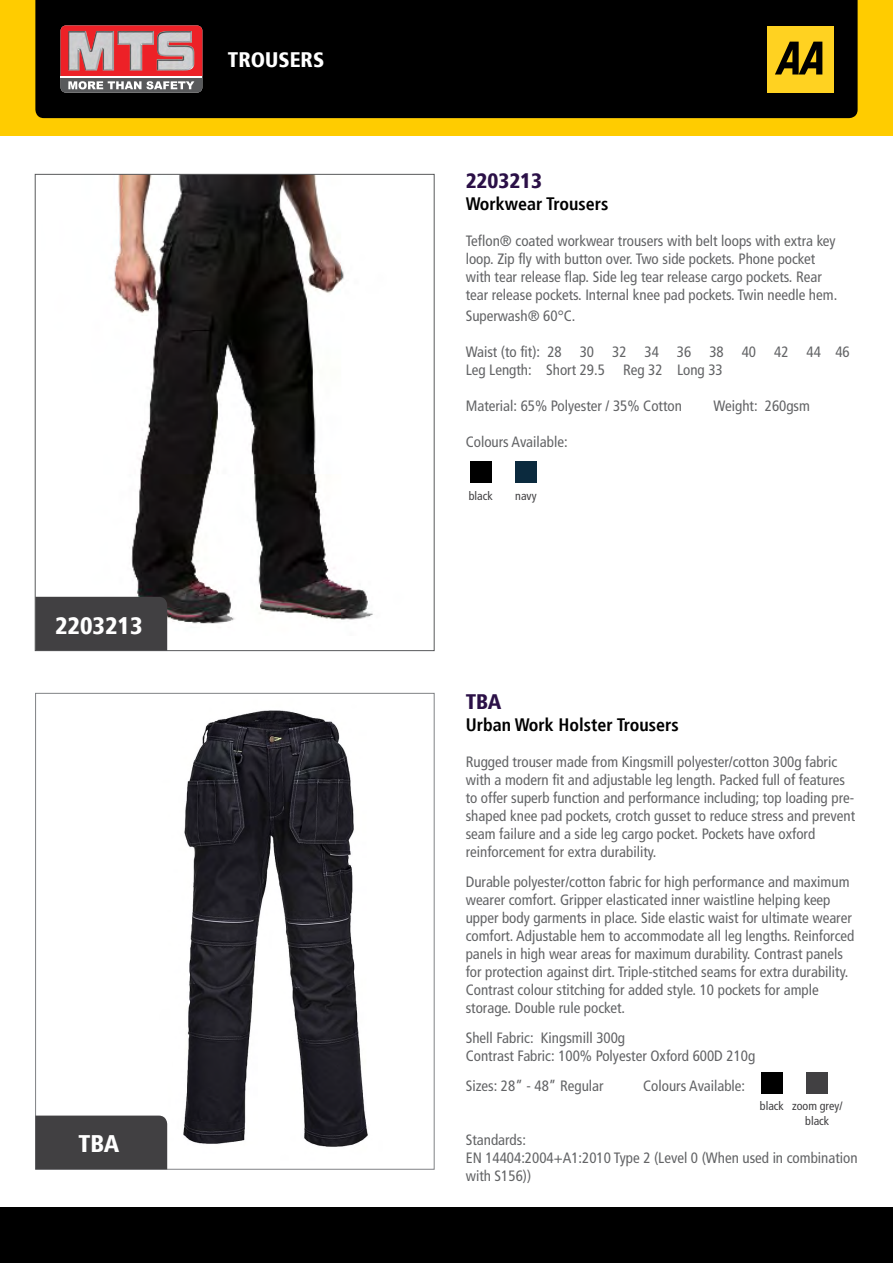
<style>
.page{position:relative;width:893px;height:1263px;background:#fff}
.page>*{position:absolute;margin:0;border:0;box-sizing:border-box;transform-origin:0 0}
.t1{font:900 condensed 24px "Frutiger";color:#fff}
.t2{font:900 condensed 21px "Frutiger";color:#2b1047}
.t3{font:900 condensed 21px "Frutiger";color:#fff}
.t4{font:700 condensed 18px "Frutiger";color:#000}
.t5{font:condensed 15px/18px "Frutiger LT";color:#636466}
.t6{font:condensed 12px/15px "Frutiger LT";color:#414042;text-align:center}
</style>
<div class="page">
<div style="left:0;top:0;width:893px;height:136px;background:#fc0"></div>
<div style="left:35px;top:0;width:823px;height:118px;background:#000"></div>
<div style="left:0;top:1208px;width:893px;height:55px;background:#000"></div>
<div style="left:767px;top:26px;width:66px;height:66px;background:#ffd221"></div>
<svg style="left:775px;top:42px;width:47px;height:33px"></svg>
<svg style="left:61px;top:26px;width:141px;height:67px;background:#b95155"></svg>
<img style="left:117px;top:31px;width:37px;height:40px">
<img style="left:157px;top:31px;width:37px;height:40px">
<img style="left:68px;top:31px;width:46px;height:40px">
<hr style="left:61px;top:76px;width:141px;height:2px;background:#fff">
<img style="left:41px;top:176px;width:332px;height:459px">
<img style="left:167px;top:710px;width:201px;height:450px">
<div style="left:35px;top:1115px;width:132px;height:54px;background:#414042"></div>
<div style="left:35px;top:597px;width:132px;height:54px;background:#414042"></div>
<div style="left:470px;top:461px;width:21px;height:21px;background:#000"></div>
<div style="left:515px;top:461px;width:22px;height:21px;background:#0b2a3e"></div>
<div style="left:761px;top:1072px;width:21px;height:21px;background:#000"></div>
<div style="left:806px;top:1072px;width:22px;height:21px;background:#414042"></div>
<h2 class="t3" style="left:228px;top:47px;width:98px">TROUSERS</h2>
<h1 class="t1" style="left:55px;top:611px;width:89px">2203213</h1>
<h1 class="t1" style="left:78px;top:1129px;width:42px">TBA</h1>
<h2 class="t2" style="left:466px;top:168px;width:78px">2203213</h2>
<p class="t4" style="left:466px;top:193px;width:144px">Workwear Trousers</p>
<p class="t5" style="left:466px;top:232px;width:373px">Teflon® coated workwear trousers with belt loops with extra key loop. Zip fly with button over. Two side pockets. Phone pocket with tear release flap. Side leg tear release cargo pockets. Rear tear release pockets. Internal knee pad pockets. Twin needle hem.</p>
<p class="t5" style="left:466px;top:307px;width:111px">Superwash® 60°C.</p>
<p class="t5" style="left:466px;top:343px;width:385px">Waist (to fit): 28 30 32 34 36 38 40 42 44 46<br>Leg Length: Short 29.5 Reg 32 Long 33</p>
<p class="t5" style="left:466px;top:397px;width:218px">Material: 65% Polyester / 35% Cotton</p>
<p class="t5" style="left:713px;top:397px;width:98px">Weight: 260gsm</p>
<p class="t5" style="left:466px;top:433px;width:103px">Colours Available:</p>
<p class="t6" style="left:469px;top:488px;width:25px">black</p>
<p class="t6" style="left:515px;top:488px;width:23px">navy</p>
<h2 class="t2" style="left:466px;top:689px;width:37px">TBA</h2>
<p class="t4" style="left:466px;top:714px;width:215px">Urban Work Holster Trousers</p>
<p class="t5" style="left:466px;top:752px;width:391px">Rugged trouser made from Kingsmill polyester/cotton 300g fabric with a modern fit and adjustable leg length. Packed full of features to offer superb function and performance including; top loading pre&shy;shaped knee pad pockets, crotch gusset to reduce stress and prevent seam failure and a side leg cargo pocket. Pockets have oxford reinforcement for extra durability.</p>
<p class="t5" style="left:466px;top:872px;width:390px">Durable polyester/cotton fabric for high performance and maximum wearer comfort. Gripper elasticated inner waistline helping keep upper body garments in place. Side elastic waist for ultimate wearer comfort. Adjustable hem to accommodate all leg lengths. Reinforced panels in high wear areas for maximum durability. Contrast panels for protection against dirt. Triple-stitched seams for extra durability.<br>Contrast colour stitching for added style. 10 pockets for ample storage. Double rule pocket.</p>
<p class="t5" style="left:466px;top:1028px;width:291px">Shell Fabric: Kingsmill 300g<br>Contrast Fabric: 100% Polyester Oxford 600D 210g</p>
<p class="t5" style="left:466px;top:1076px;width:139px">Sizes: 28” - 48” Regular</p>
<p class="t5" style="left:643px;top:1076px;width:103px">Colours Available:</p>
<p class="t5" style="left:466px;top:1130px;width:393px">Standards:<br>EN 14404:2004+A1:2010 Type 2 (Level 0 (When used in combination with S156))</p>
<p class="t6" style="left:760px;top:1099px;width:25px">black</p>
<p class="t6" style="left:792px;top:1099px;width:52px">zoom grey/ black</p>
</div>
